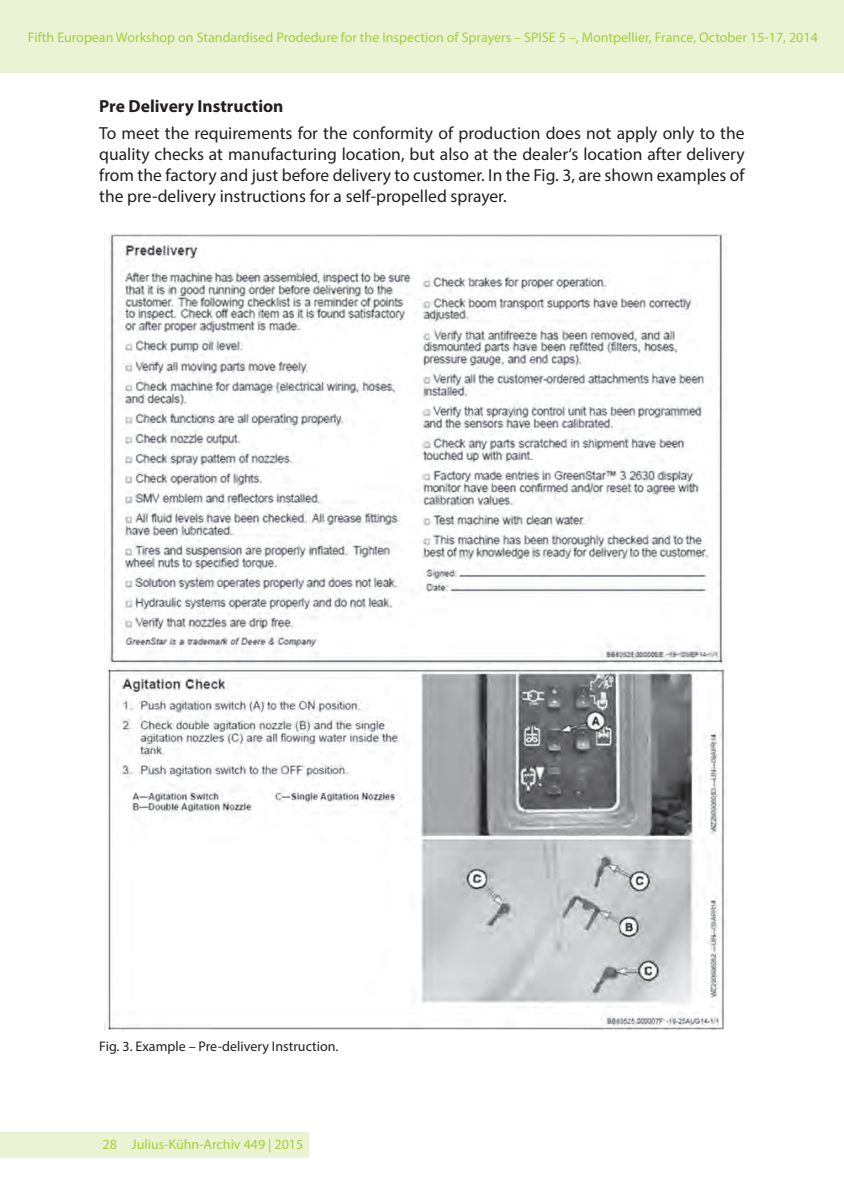
<style>
.page{position:relative;width:844px;height:1191px;background:#fff}
.page>*{position:absolute;margin:0;border:0;box-sizing:border-box;transform-origin:0 0}
.t1{font:17.5px/21px "Myriad Pro";color:#231f20}
.t2{font:14px "Myriad Pro";color:#a6ce39}
.t3{font:14px "Myriad Pro";color:#231f20}
.s1{font-weight:700}
</style>
<div class="page">
<div style="left:0;top:0;width:843px;height:72px;background:#eaf3d4"></div>
<div style="left:0;top:1132px;width:308px;height:25px;background:#eaf3d4"></div>
<img style="left:105px;top:234px;width:621px;height:795px">
<p class="t2" style="left:28px;top:29px;width:791px">Fifth European Workshop on Standardised Prodedure for the Inspection of Sprayers – SPISE 5 –, Montpellier, France, October 15-17, 2014</p>
<p class="t1" style="left:99px;top:93px;width:646px;line-height:26.2px"><span class="s1">Pre Delivery Instruction<br></span>To meet the requirements for the conformity of production does not apply only to the</p>
<p class="t1" style="left:99px;top:143px;width:646px;text-align:justify">quality checks at manufacturing location, but also at the dealer‘s location after delivery from the factory and just before delivery to customer. In the Fig. 3, are shown examples of the pre-delivery instructions for a self-propelled sprayer.</p>
<p class="t3" style="left:99px;top:1037px;width:240px">Fig. 3. Example – Pre-delivery Instruction.</p>
<p class="t2" style="left:103px;top:1136px;width:202px">28 Julius-Kühn-Archiv 449 | 2015</p>
</div>
